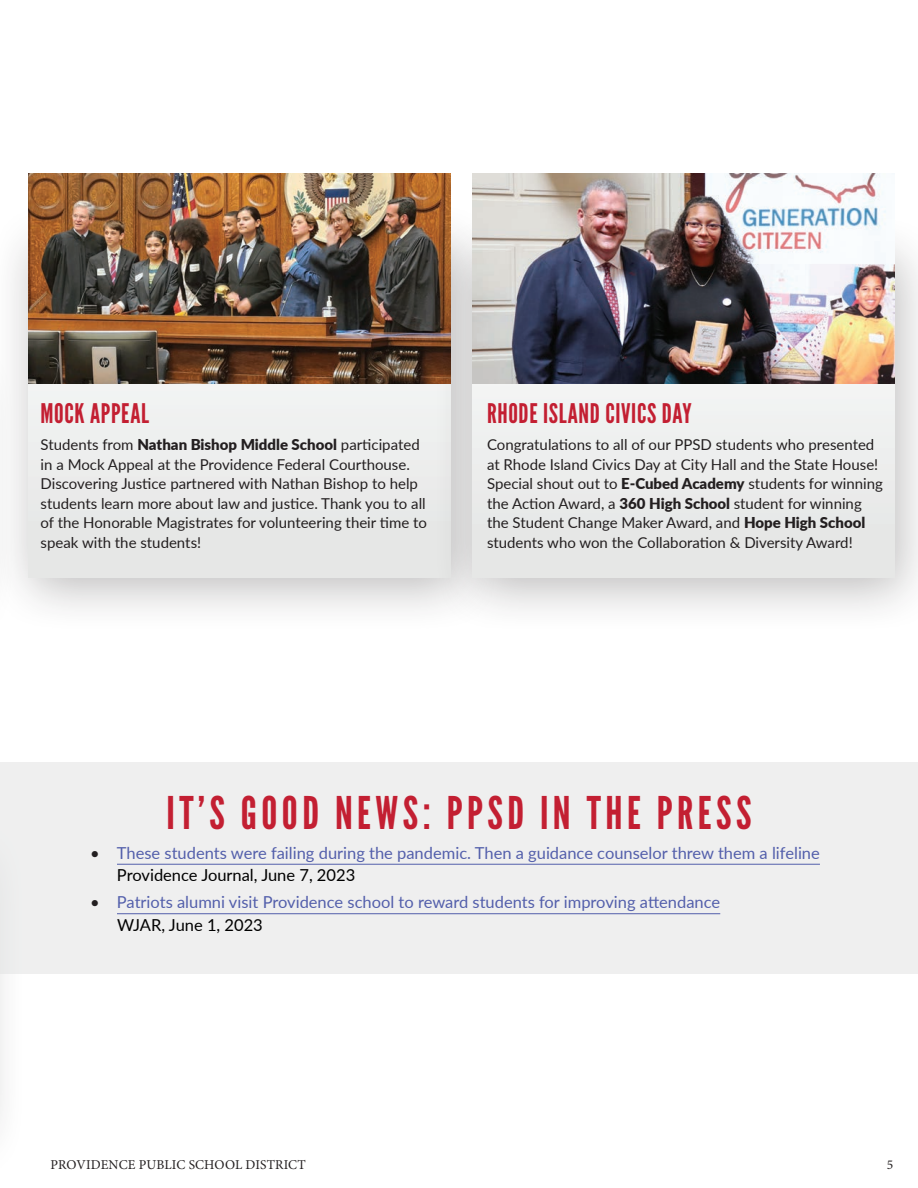
<style>
.page{position:relative;width:918px;height:1188px;background:#fff}
.page>*{position:absolute;margin:0;border:0;box-sizing:border-box;transform-origin:0 0}
.t1{font:45px "League Gothic";letter-spacing:.1em;color:#c31f32}
.t2{font:27px "League Gothic";letter-spacing:.025em;color:#c31f32}
.t3{font:16.5px/22.5px "Lato";color:#535fab}
.t4{font:15px/19.5px "Lato";color:#231f20}
.t5{font:13.5px "Minion Pro";letter-spacing:.01em;color:#231f20}
.s1{font-weight:900}
.s2{color:#231f20}
.s3{color:#000}
</style>
<div class="page">
<div style="left:0;top:200px;width:503px;height:434px;background:#231f20;opacity:.3"></div>
<div style="left:29px;top:237px;width:421px;height:341px;background:#ebebeb"></div>
<img style="left:29px;top:174px;width:421px;height:209px">
<div style="left:432px;top:214px;width:486px;height:420px;background:#231f20;opacity:.3"></div>
<div style="left:473px;top:250px;width:421px;height:328px;background:#ececeb"></div>
<img style="left:473px;top:174px;width:421px;height:209px">
<div style="left:0;top:763px;width:918px;height:211px;background:#efefef"></div>
<hr style="left:117px;top:864px;width:703px;height:1px;background:#535fab">
<hr style="left:117px;top:913px;width:603px;height:1px;background:#535fab">
<h2 class="t2" style="left:41px;top:397px;width:110px">MOCK APPEAL</h2>
<p class="t4" style="left:41px;top:434px;width:388px">Students from <span class="s1">Nathan Bishop Middle School</span> participated in a Mock Appeal at the Providence Federal Courthouse.<br>Discovering Justice partnered with Nathan Bishop to help students learn more about law and justice. Thank you to all of the Honorable Magistrates for volunteering their time to speak with the students!</p>
<h2 class="t2" style="left:487px;top:397px;width:206px">RHODE ISLAND CIVICS DAY</h2>
<p class="t4" style="left:487px;top:434px;width:397px">Congratulations to all of our PPSD students who presented at Rhode Island Civics Day at City Hall and the State House!<br>Special shout out to <span class="s1">E-Cubed Academy</span> students for winning the Action Award, a <span class="s1">360 High School</span> student for winning the Student Change Maker Award, and <span class="s1">Hope High School </span>students who won the Collaboration &amp; Diversity Award!</p>
<h1 class="t1" style="left:166px;top:786px;width:587px">IT’S GOOD NEWS: PPSD IN THE PRESS</h1>
<p class="t3" style="left:117px;top:841px;width:704px;text-indent:-27px"><span class="s2">•</span> These students were failing during the pandemic. Then a guidance counselor threw them a lifeline<br><span class="s3">Providence Journal, June 7, 2023</span></p>
<p class="t3" style="left:117px;top:890px;width:605px;text-indent:-27px"><span class="s2">•</span> Patriots alumni visit Providence school to reward students for improving attendance<br><span class="s3">WJAR, June 1, 2023</span></p>
<p class="t5" style="left:50px;top:1155px;width:257px">PROVIDENCE PUBLIC SCHOOL DISTRICT</p>
<p class="t5" style="left:887px;top:1155px;width:8px">5</p>
</div>
